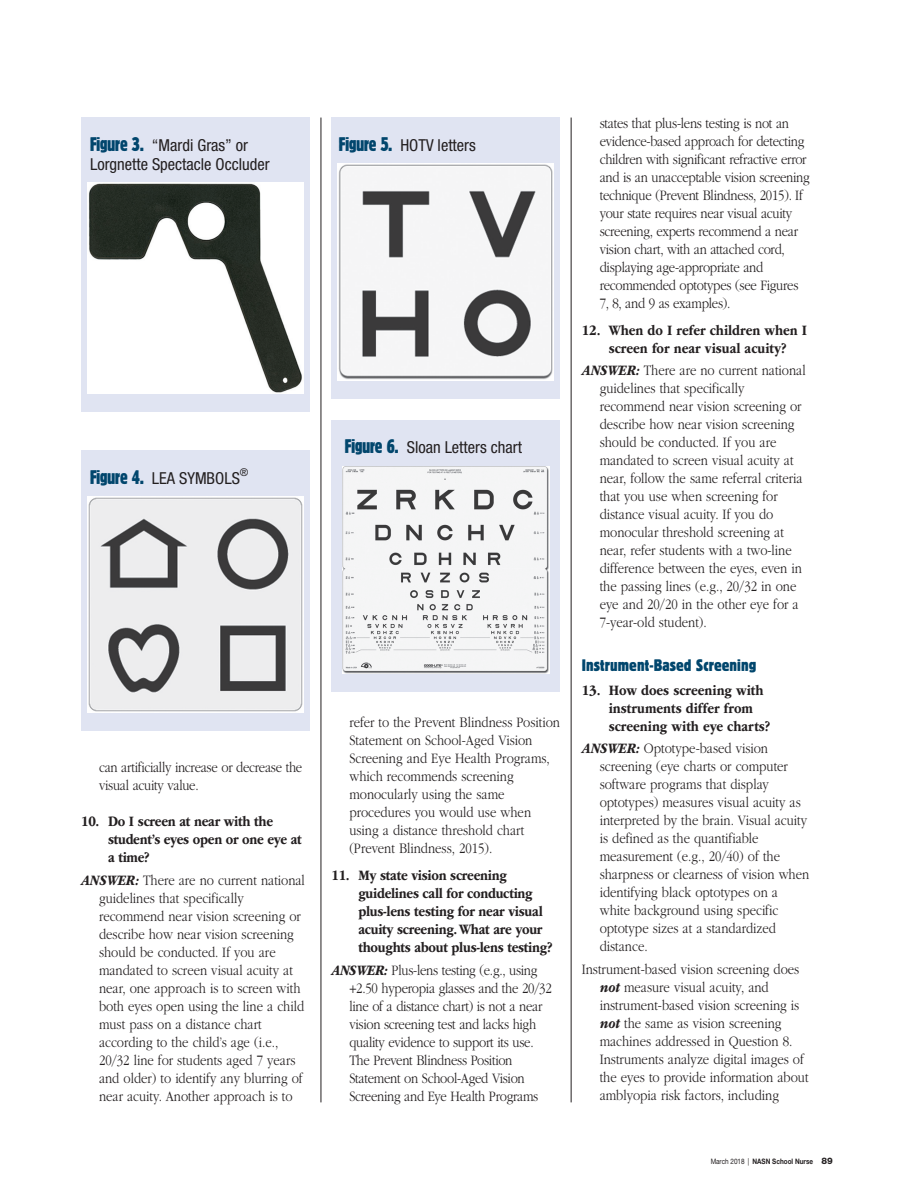
<style>
.page{position:relative;width:905px;height:1202px;background:#fff}
.page>*{position:absolute;margin:0;border:0;box-sizing:border-box;transform-origin:0 0}
.t1{font:condensed 16.5px/19.5px "Helvetica Neue LT Std";color:#231f20}
.t2{font:condensed 16.5px "Block BE";letter-spacing:.01em;color:#01466d}
.t3{font:300 15px/18px "ITC Garamond Std";color:#231f20;scale:.85 1}
.t4{font:300 15px/18px "ITC Garamond Std";letter-spacing:-.02em;color:#231f20;scale:.85 1}
.t5{font:700 15px/18px "ITC Garamond Std";letter-spacing:-.02em;color:#231f20;scale:.85 1}
.t6{font:700 15px/18px "ITC Garamond Std";color:#231f20;text-align:center;scale:.85 1}
.t7{font:condensed 10.8px "Helvetica Neue LT Std";color:#231f20}
.t8{font:700 7.5px "Helvetica Neue LT Std";color:#231f20;scale:.85 1}
.s1{font-family:"Block BE Extra Cn";font-stretch:normal;font-size:19.5px;color:#01466d}
.s2{font-weight:700;font-style:italic}
.s3{font-weight:400}
.s4{font-weight:800;font-size:9px}
</style>
<div class="page">
<hr style="left:570px;top:117px;width:1px;height:985px;background:#231f20">
<hr style="left:320px;top:117px;width:1px;height:985px;background:#231f20">
<div style="left:81px;top:117px;width:229px;height:294px;background:#e0e4f2"></div>
<img style="left:87px;top:183px;width:216px;height:210px">
<div style="left:81px;top:450px;width:229px;height:280px;background:#e0e4f2"></div>
<img style="left:87px;top:496px;width:216px;height:216px">
<div style="left:331px;top:117px;width:229px;height:281px;background:#e0e4f2"></div>
<img style="left:338px;top:163px;width:216px;height:217px">
<div style="left:331px;top:420px;width:229px;height:271px;background:#e0e4f2"></div>
<img style="left:342px;top:466px;width:207px;height:207px">
<p class="t1" style="left:90px;top:135px;width:181px"><span class="s1">Figure 3.</span> “Mardi Gras” or<br>Lorgnette Spectacle Occluder</p>
<p class="t1" style="left:90px;top:468px;width:151px"><span class="s1">Figure 4.</span> LEA SYMBOLS</p>
<p class="t7" style="left:240px;top:466px;width:10px">®</p>
<p class="t4" style="left:99px;top:759px;width:241px">can artificially increase or decrease the visual acuity value.</p>
<p class="t5" style="left:108px;top:812px;width:229px;text-indent:-27px">10. Do I screen at near with the student’s eyes open or one eye at a time?</p>
<p class="t3" style="left:99px;top:871px;width:244px;text-indent:-18px"><span class="s2">ANSWER:</span> There are no current national guidelines that specifically recommend near vision screening or describe how near vision screening should be conducted. If you are mandated to screen visual acuity at near, one approach is to screen with both eyes open using the line a child must pass on a distance chart according to the child’s age (i.e., 20/32 line for students aged 7 years and older) to identify any blurring of near acuity. Another approach is to</p>
<p class="t1" style="left:339px;top:135px;width:138px"><span class="s1">Figure 5.</span> HOTV letters</p>
<p class="t1" style="left:345px;top:438px;width:178px"><span class="s1">Figure 6.</span> Sloan Letters chart</p>
<p class="t3" style="left:349px;top:713px;width:249px">refer to the Prevent Blindness Position<br>Statement on School-Aged Vision<br>Screening and Eye Health Programs, which recommends screening monocularly using the same procedures you would use when using a distance threshold chart (Prevent Blindness, 2015).</p>
<p class="t5" style="left:358px;top:866px;width:230px;text-indent:-27px">11. My state vision screening guidelines call for conducting plus-lens testing for near visual acuity screening. What are your thoughts about plus-lens testing?</p>
<p class="t4" style="left:349px;top:961px;width:239px;text-indent:-18px"><span class="s2">ANSWER:</span> Plus-lens testing (e.g., using +2.50 hyperopia glasses and the 20/32 line of a distance chart) is not a near vision screening test and lacks high quality evidence to support its use.<br>The Prevent Blindness Position Statement on School-Aged Vision Screening and Eye Health Programs</p>
<p class="t4" style="left:599px;top:114px;width:248px">states that plus-lens testing is not an evidence-based approach for detecting children with significant refractive error and is an unacceptable vision screening technique (Prevent Blindness, 2015). If your state requires near visual acuity screening, experts recommend a near vision chart, with an attached cord, displaying age-appropriate and recommended optotypes (see Figures 7, 8, and 9 as examples).</p>
<p class="t6" style="left:581px;top:321px;width:267px">12. When do I refer children when I screen for near visual acuity?</p>
<p class="t3" style="left:599px;top:362px;width:244px;text-indent:-18px"><span class="s2">ANSWER:</span> There are no current national guidelines that specifically recommend near vision screening or describe how near vision screening should be conducted. If you are mandated to screen visual acuity at near, follow the same referral criteria that you use when screening for distance visual acuity. If you do monocular threshold screening at near, refer students with a two-line difference between the eyes, even in the passing lines (e.g., 20/32 in one eye and 20/20 in the other eye for a 7-year-old student).</p>
<p class="t2" style="left:581px;top:655px;width:176px">Instrument-Based Screening</p>
<p class="t6" style="left:608px;top:681px;width:192px;text-align:left;text-indent:-27px">13. How does screening with instruments differ from screening with eye charts?</p>
<p class="t3" style="left:599px;top:740px;width:248px;text-indent:-18px"><span class="s2">ANSWER:</span> Optotype-based vision screening (eye charts or computer software programs that display optotypes) measures visual acuity as interpreted by the brain. Visual acuity is defined as the quantifiable measurement (e.g., 20/40) of the sharpness or clearness of vision when identifying black optotypes on a white background using specific optotype sizes at a standardized distance.</p>
<p class="t3" style="left:599px;top:960px;width:247px;text-indent:-18px">Instrument-based vision screening does <span class="s2">not</span> measure visual acuity, and instrument-based vision screening is <span class="s2">not</span> the same as vision screening machines addressed in Question 8.<br>Instruments analyze digital images of the eyes to provide information about amblyopia risk factors, including</p>
<p class="t8" style="left:710px;top:1156px;width:145px"><span class="s3">March 2018 |</span> NASN School Nurse <span class="s4">89</span></p>
</div>
